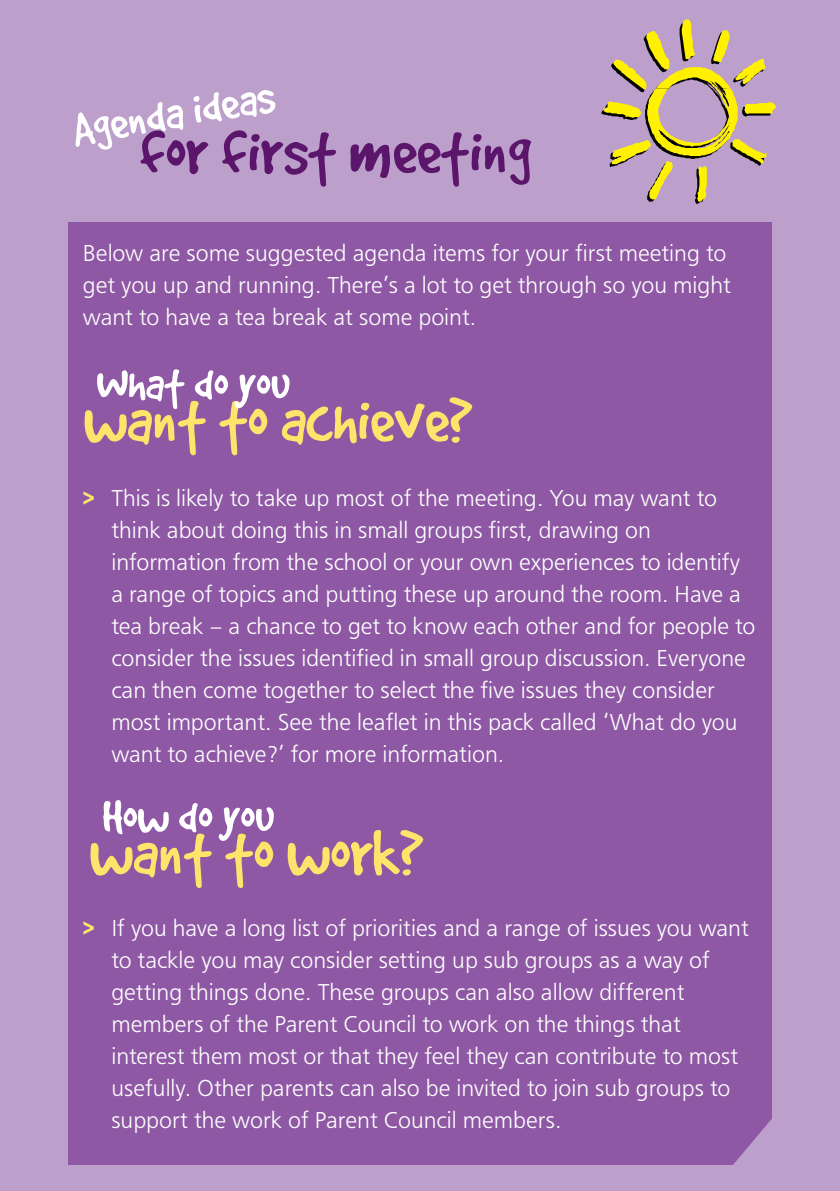
<style>
.page{position:relative;width:840px;height:1191px;background:#fff}
.page>*{position:absolute;margin:0;border:0;box-sizing:border-box;transform-origin:0 0}
.t1{font:71.2px "Good Dog Plain";color:#ffe46c}
.t2{font:71.2px "Good Dog Plain";color:#5b166b}
.t3{font:52px "Good Dog Plain";color:#fff}
.t4{font:300 24px/32px "Frutus T";color:#fff}
.s1{font-weight:700;color:#ffe46c}
</style>
<div class="page">
<div style="left:0;top:0;width:839px;height:1191px;background:#bc9fcb"></div>
<div style="left:69px;top:222px;width:702px;height:942px;background:#8e58a4"></div>
<svg style="left:601px;top:19px;width:174px;height:185px"></svg>
<svg style="left:728px;top:1115px;width:44px;height:50px"></svg>
<p class="t3" style="left:68px;top:106px;width:206px;rotate:-10deg">Agenda ideas</p>
<p class="t2" style="left:139px;top:117px;width:392px">for first meeting</p>
<p class="t4" style="left:83px;top:237px;width:649px">Below are some suggested agenda items for your first meeting to get you up and running. There’s a lot to get through so you might want to have a tea break at some point.</p>
<p class="t3" style="left:96px;top:358px;width:195px">What do you</p>
<p class="t1" style="left:83px;top:386px;width:390px">want to achieve?</p>
<p class="t4" style="left:111px;top:481px;width:645px;text-indent:-28px"><span class="s1">&gt;</span> This is likely to take up most of the meeting. You may want to think about doing this in small groups first, drawing on information from the school or your own experiences to identify a range of topics and putting these up around the room. Have a tea break – a chance to get to know each other and for people to consider the issues identified in small group discussion. Everyone can then come together to select the five issues they consider most important. See the leaflet in this pack called ‘What do you want to achieve?’ for more information.</p>
<p class="t3" style="left:102px;top:791px;width:173px">How do you</p>
<p class="t1" style="left:89px;top:818px;width:335px">want to work?</p>
<p class="t4" style="left:111px;top:912px;width:638px;text-indent:-28px"><span class="s1">&gt;</span> If you have a long list of priorities and a range of issues you want to tackle you may consider setting up sub groups as a way of getting things done. These groups can also allow different members of the Parent Council to work on the things that interest them most or that they feel they can contribute to most usefully. Other parents can also be invited to join sub groups to support the work of Parent Council members.</p>
</div>
